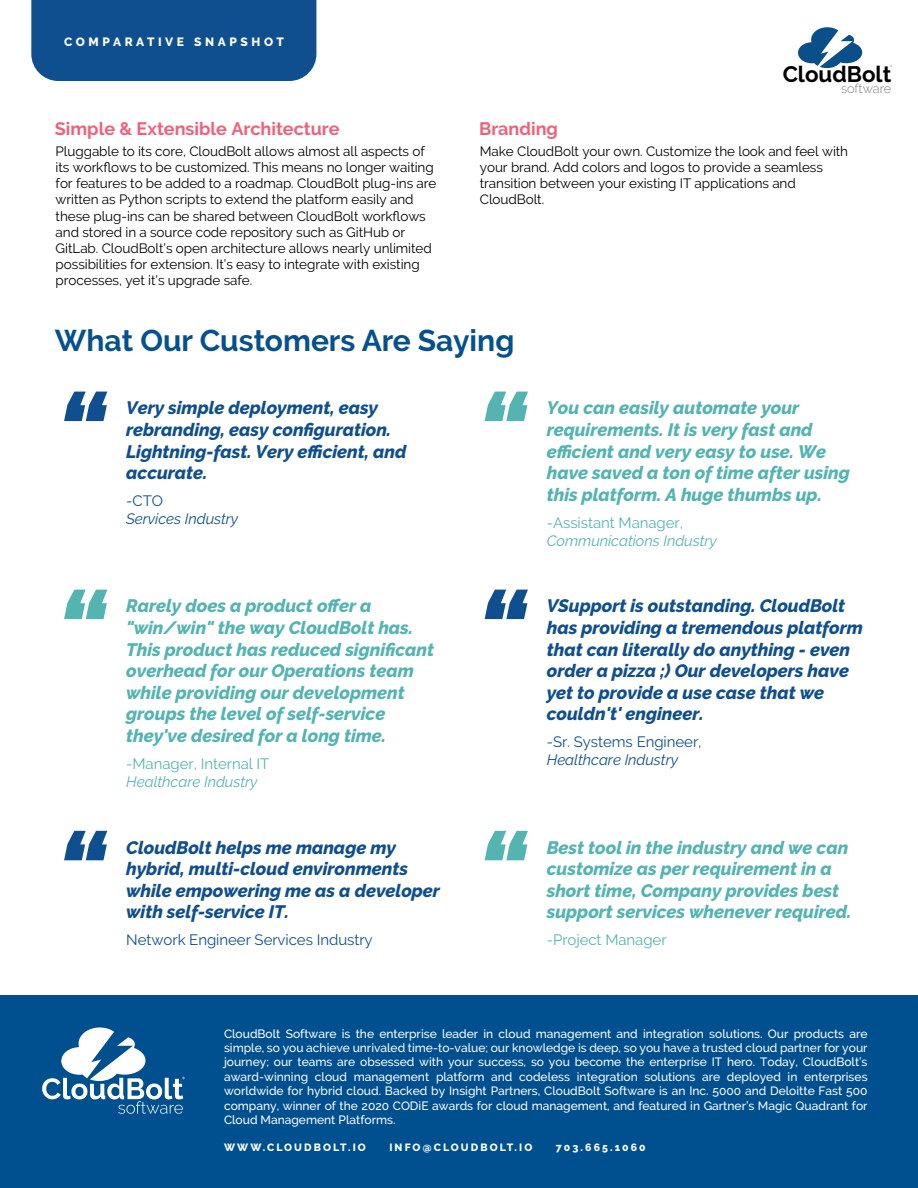
<style>
.page{position:relative;width:918px;height:1188px;background:#fff}
.page>*{position:absolute;margin:0;border:0;box-sizing:border-box;transform-origin:0 0}
.t1{font:italic 800 108px "Raleway";color:#0f4f8f}
.t2{font:italic 800 108px "Raleway";color:#53b4b1}
.t3{font:700 30px "Raleway";color:#05508f}
.t4{font:700 22.35px "Raleway";color:#000}
.t5{font:italic 800 18px/21.6px "Raleway";letter-spacing:-.005em;color:#53b4b1}
.t6{font:italic 800 18px/21.6px "Raleway";letter-spacing:-.005em;color:#0f4f8f}
.t7{font:700 18px "Raleway";color:#f06178}
.t8{font:15px "Raleway";letter-spacing:-.005em;color:#0f4f8f}
.t9{font:15px "Raleway";letter-spacing:-.005em;color:#53b4b1}
.t10{font:italic 15px "Raleway";letter-spacing:-.005em;color:#53b4b1}
.t11{font:italic 15px "Raleway";letter-spacing:-.005em;color:#0f4f8f}
.t12{font:13.5px/16.2px "Raleway";letter-spacing:-.005em;color:#000}
.t13{font:300 12.75px "Raleway";color:#7b7b7b}
.t14{font:500 12px/14.4px "Raleway";color:#fff;text-align:justify}
.t15{font:800 12px "Raleway";letter-spacing:.3em;color:#fff}
.t16{font:800 10.5px "Raleway";letter-spacing:.2em;color:#fff}
</style>
<div class="page">
<div style="left:0;top:996px;width:918px;height:192px;background:#005090"></div>
<svg style="left:42px;top:1027px;width:143px;height:87px"></svg>
<div style="left:31px;top:0;width:285px;height:81px;background:#0f4f8f"></div>
<svg style="left:798px;top:27px;width:64px;height:41px"></svg>
<p class="t15" style="left:64px;top:35px;width:221px">COMPARATIVE SNAPSHOT</p>
<h3 class="t7" style="left:55px;top:119px;width:286px">Simple &amp; Extensible Architecture</h3>
<p class="t12" style="left:56px;top:143px;width:382px">Pluggable to its core, CloudBolt allows almost all aspects of its workflows to be customized. This means no longer waiting for features to be added to a roadmap. CloudBolt plug-ins are written as Python scripts to extend the platform easily and these plug-ins can be shared between CloudBolt workflows and stored in a source code repository such as GitHub or GitLab. CloudBolt’s open architecture allows nearly unlimited possibilities for extension. It’s easy to integrate with existing processes, yet it’s upgrade safe.</p>
<h3 class="t7" style="left:479px;top:119px;width:80px">Branding</h3>
<h3 class="t4" style="left:783px;top:61px;width:110px">CloudBolt</h3>
<p class="t13" style="left:841px;top:81px;width:52px">software</p>
<p class="t12" style="left:480px;top:143px;width:370px">Make CloudBolt your own. Customize the look and feel with your brand. Add colors and logos to provide a seamless transition between your existing IT applications and CloudBolt.</p>
<h2 class="t3" style="left:55px;top:323px;width:461px">What Our Customers Are Saying</h2>
<h1 class="t1" style="left:55px;top:370px;width:52px">“</h1>
<h3 class="t6" style="left:126px;top:397px;width:282px">Very simple deployment, easy rebranding, easy configuration.<br>Lightning-fast. Very efficient, and accurate.</h3>
<p class="t8" style="left:126px;top:492px;width:38px">-CTO</p>
<p class="t11" style="left:126px;top:510px;width:114px">Services Industry</p>
<h1 class="t2" style="left:475px;top:370px;width:52px">“</h1>
<h3 class="t5" style="left:547px;top:397px;width:305px">You can easily automate your requirements. It is very fast and efficient and very easy to use. We have saved a ton of time after using this platform. A huge thumbs up.</h3>
<p class="t9" style="left:547px;top:514px;width:138px">-Assistant Manager,</p>
<p class="t10" style="left:547px;top:532px;width:172px">Communications Industry</p>
<h1 class="t2" style="left:55px;top:568px;width:52px">“</h1>
<h3 class="t6" style="left:547px;top:595px;width:318px">VSupport is outstanding. CloudBolt has providing a tremendous platform that can literally do anything - even order a pizza ;) Our developers have yet to provide a use case that we couldn't' engineer.</h3>
<p class="t8" style="left:547px;top:733px;width:156px">-Sr. Systems Engineer,</p>
<p class="t11" style="left:547px;top:751px;width:133px">Healthcare Industry</p>
<h1 class="t1" style="left:475px;top:568px;width:52px">“</h1>
<h3 class="t5" style="left:126px;top:595px;width:309px">Rarely does a product offer a "win/win" the way CloudBolt has.<br>This product has reduced significant overhead for our Operations team while providing our development groups the level of self-service they've desired for a long time.</h3>
<p class="t9" style="left:126px;top:755px;width:145px">-Manager, Internal IT</p>
<p class="t10" style="left:126px;top:773px;width:133px">Healthcare Industry</p>
<h1 class="t1" style="left:55px;top:809px;width:52px">“</h1>
<h3 class="t6" style="left:126px;top:837px;width:315px">CloudBolt helps me manage my hybrid, multi-cloud environments while empowering me as a developer with self-service IT.</h3>
<p class="t8" style="left:126px;top:931px;width:248px">Network Engineer Services Industry</p>
<h1 class="t2" style="left:475px;top:809px;width:52px">“</h1>
<h3 class="t5" style="left:547px;top:837px;width:306px">Best tool in the industry and we can customize as per requirement in a short time, Company provides best support services whenever required.</h3>
<p class="t9" style="left:547px;top:931px;width:121px">-Project Manager</p>
<p class="t14" style="left:224px;top:1026px;width:645px">CloudBolt Software is the enterprise leader in cloud management and integration solutions. Our products are simple, so you achieve unrivaled time-to-value; our knowledge is deep, so you have a trusted cloud partner for your journey; our teams are obsessed with your success, so you become the enterprise IT hero. Today, CloudBolt’s award-winning cloud management platform and codeless integration solutions are deployed in enterprises worldwide for hybrid cloud. Backed by Insight Partners, CloudBolt Software is an Inc. 5000 and Deloitte Fast 500 company, winner of the 2020 CODiE awards for cloud management, and featured in Gartner’s Magic Quadrant for Cloud Management Platforms.</p>
<p class="t16" style="left:224px;top:1141px;width:143px">WWW.CLOUDBOLT.IO</p>
<p class="t16" style="left:389px;top:1141px;width:145px">INFO@CLOUDBOLT.IO</p>
<p class="t16" style="left:556px;top:1141px;width:91px">703.665.1060</p>
</div>
